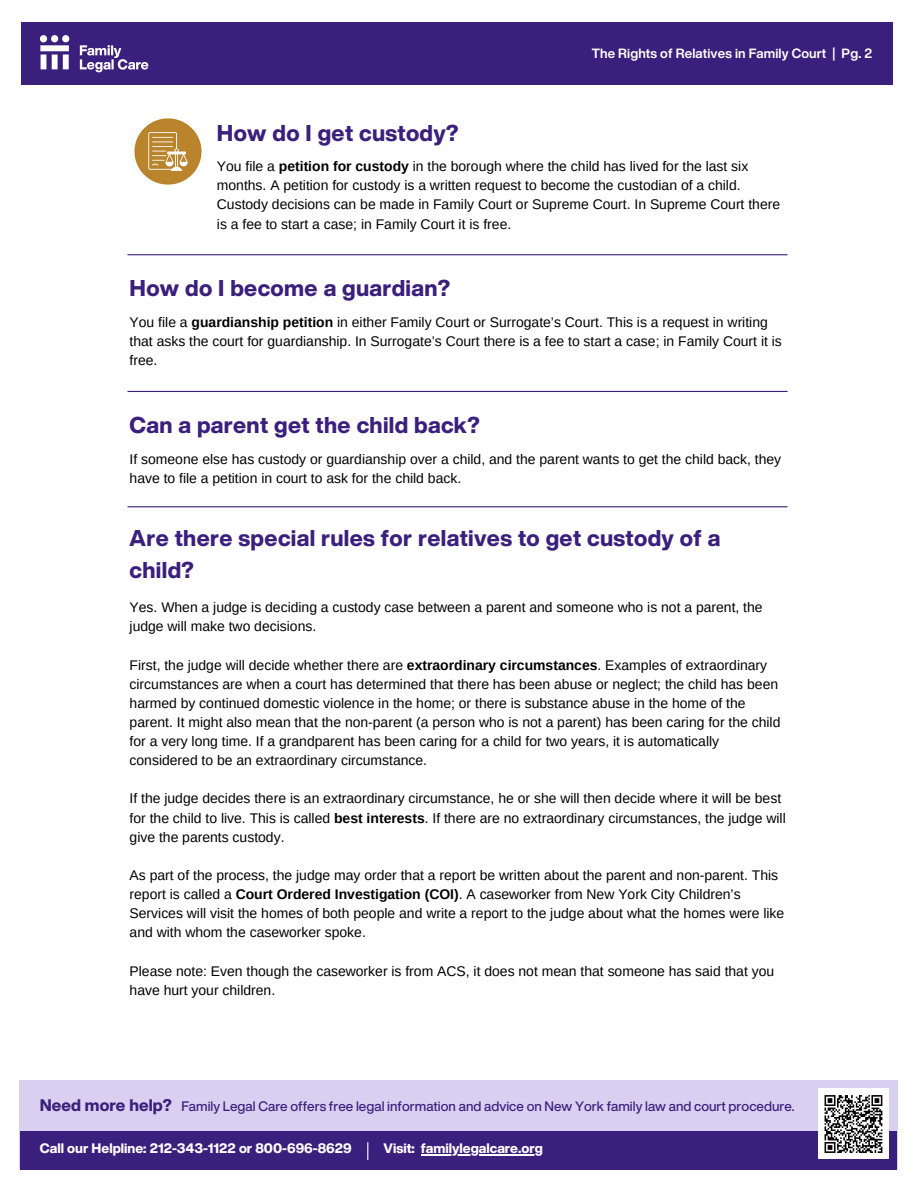
<style>
.page{position:relative;width:918px;height:1188px;background:#fff}
.page>*{position:absolute;margin:0;border:0;box-sizing:border-box;transform-origin:0 0}
.t1{font:800 22.5px/31.5px "Helvetica Now Display";letter-spacing:.015em;color:#3a1f7c}
.t2{font:13.95px/19.2px "Arimo";color:#000}
.t3{font:500 13.5px "Helvetica Now Display";color:#3a1f7c}
.t4{font:800 13.5px "Helvetica Now Display";color:#fff}
.t5{font:700 13.2px "Helvetica Now Display";letter-spacing:.01em;color:#fff}
.s1{font-weight:700}
.s2{font-weight:800;font-size:16.5px}
</style>
<div class="page">
<hr style="left:128px;top:254px;width:659px;height:1px;background:#3a1f7c">
<hr style="left:128px;top:506px;width:659px;height:1px;background:#3a1f7c">
<hr style="left:128px;top:391px;width:659px;height:1px;background:#3a1f7c">
<div style="left:21px;top:22px;width:872px;height:63px;background:#3a1f7c"></div>
<svg style="left:40px;top:35px;width:108px;height:37px"></svg>
<div style="left:19px;top:1080px;width:879px;height:89px;background:#d9cff1"></div>
<div style="left:20px;top:1131px;width:876px;height:38px;background:#3a1f7c"></div>
<hr style="left:421px;top:1154px;width:122px;height:2px;background:#fff">
<svg style="left:367px;top:1143px;width:1px;height:16px"></svg>
<div style="left:818px;top:1088px;width:71px;height:71px;background:#fff"></div>
<svg style="left:824px;top:1095px;width:59px;height:58px"></svg>
<img style="left:134px;top:118px;width:68px;height:67px">
<h1 class="t1" style="left:217px;top:117px;width:243px">How do I get custody?</h1>
<p class="t5" style="left:592px;top:43px;width:282px">The Rights of Relatives in Family Court | Pg. 2</p>
<p class="t2" style="left:217px;top:157px;width:565px">You file a <span class="s1">petition for custody</span> in the borough where the child has lived for the last six months. A petition for custody is a written request to become the custodian of a child.<br>Custody decisions can be made in Family Court or Supreme Court. In Supreme Court there is a fee to start a case; in Family Court it is free.</p>
<h1 class="t1" style="left:130px;top:272px;width:322px">How do I become a guardian?</h1>
<p class="t2" style="left:130px;top:313px;width:654px">You file a <span class="s1">guardianship petition</span> in either Family Court or Surrogate’s Court. This is a request in writing that asks the court for guardianship. In Surrogate’s Court there is a fee to start a case; in Family Court it is free.</p>
<h1 class="t1" style="left:130px;top:408px;width:352px">Can a parent get the child back?</h1>
<p class="t2" style="left:130px;top:449px;width:653px">If someone else has custody or guardianship over a child, and the parent wants to get the child back, they have to file a petition in court to ask for the child back.</p>
<h1 class="t1" style="left:130px;top:522px;width:592px">Are there special rules for relatives to get custody of a child?</h1>
<p class="t2" style="left:130px;top:598px;width:635px">Yes. When a judge is deciding a custody case between a parent and someone who is not a parent, the judge will make two decisions.</p>
<p class="t2" style="left:130px;top:655px;width:652px">First, the judge will decide whether there are <span class="s1">extraordinary circumstances</span>. Examples of extraordinary circumstances are when a court has determined that there has been abuse or neglect; the child has been harmed by continued domestic violence in the home; or there is substance abuse in the home of the parent. It might also mean that the non-parent (a person who is not a parent) has been caring for the child for a very long time. If a grandparent has been caring for a child for two years, it is automatically considered to be an extraordinary circumstance.</p>
<p class="t2" style="left:130px;top:789px;width:658px">If the judge decides there is an extraordinary circumstance, he or she will then decide where it will be best for the child to live. This is called <span class="s1">best interests</span>. If there are no extraordinary circumstances, the judge will give the parents custody.</p>
<p class="t2" style="left:130px;top:866px;width:656px">As part of the process, the judge may order that a report be written about the parent and non-parent. This report is called a <span class="s1">Court Ordered Investigation (COI)</span>. A caseworker from New York City Children’s Services will visit the homes of both people and write a report to the judge about what the homes were like and with whom the caseworker spoke.</p>
<p class="t2" style="left:130px;top:961px;width:646px">Please note: Even though the caseworker is from ACS, it does not mean that someone has said that you have hurt your children.</p>
<p class="t3" style="left:40px;top:1096px;width:756px"><span class="s2">Need more help?</span> Family Legal Care offers free legal information and advice on New York family law and court procedure.</p>
<p class="t4" style="left:40px;top:1138px;width:313px">Call our Helpline: 212-343-1122 or 800-696-8629</p>
<p class="t4" style="left:383px;top:1138px;width:161px">Visit: familylegalcare.org</p>
</div>
